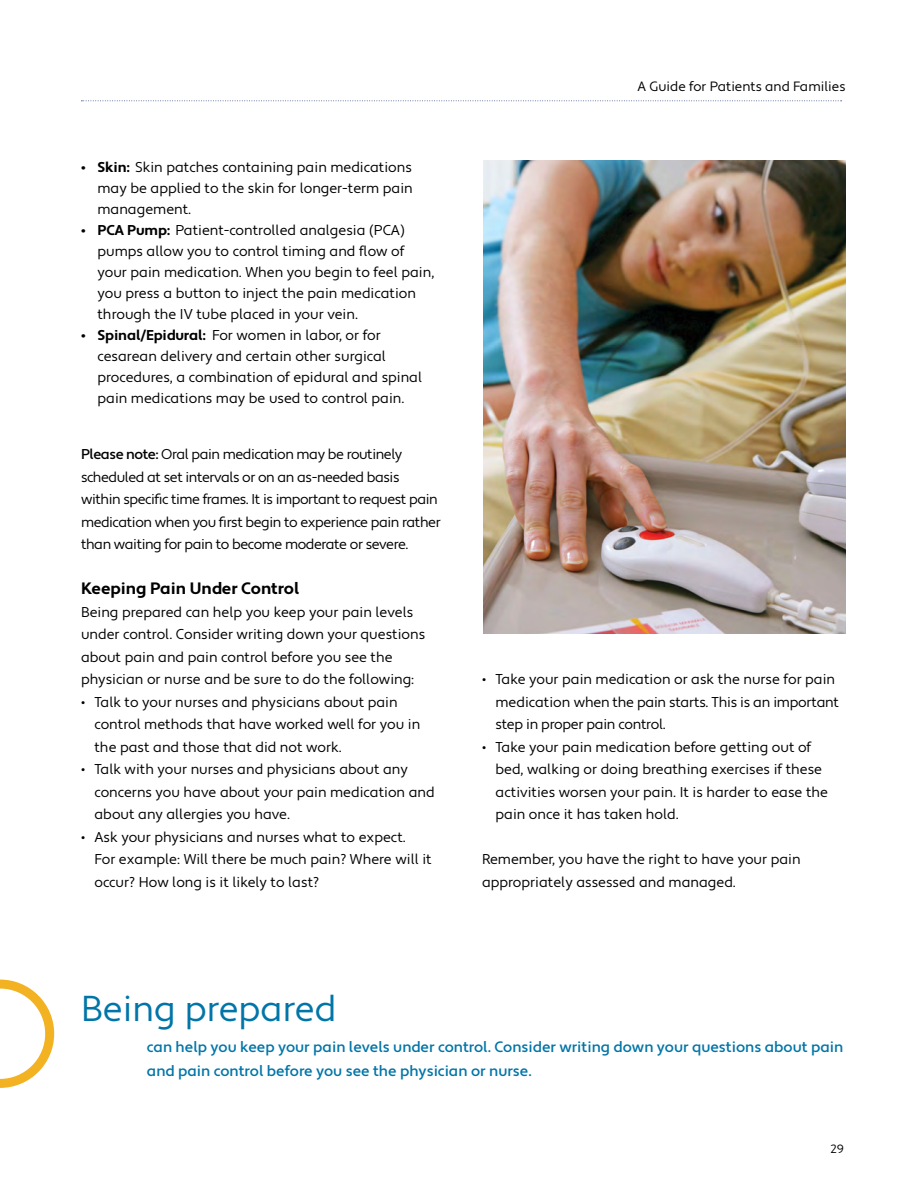
<style>
.page{position:relative;width:918px;height:1188px;background:#fff}
.page>*{position:absolute;margin:0;border:0;box-sizing:border-box;transform-origin:0 0}
.t1{font:36px "Apertura";color:#0075a8}
.t2{font:700 16.5px "Apertura";color:#000}
.t3{font:500 15px/24px "Apertura";color:#0075a8}
.t4{font:14.25px/22.5px "Apertura";color:#000}
.t5{font:14.25px/22.5px "Apertura";letter-spacing:-.03em;color:#000}
.t6{font:14.25px/22.5px "Apertura";letter-spacing:-.02em;color:#000}
.t7{font:13.5px "Apertura";color:#000}
.t8{font:12px "Apertura";color:#000}
.s1{font-weight:700}
.s2{font-weight:500}
</style>
<div class="page">
<svg style="left:81px;top:100px;width:761px;height:1px"></svg>
<img style="left:484px;top:161px;width:362px;height:473px">
<svg style="left:0;top:980px;width:54px;height:108px"></svg>
<p class="t4" style="left:98px;top:157px;width:317px;line-height:21.3px;text-align:justify;text-indent:-17px"><span class="s1">• Skin:</span> Skin patches containing pain medications may be applied to the skin for longer-term pain management.</p>
<p class="t4" style="left:98px;top:220px;width:338px;line-height:21px;text-indent:-17px"><span class="s1">• PCA Pump:</span> Patient-controlled analgesia (PCA) pumps allow you to control timing and flow of your pain medication. When you begin to feel pain, you press a button to inject the pain medication through the IV tube placed in your vein.</p>
<p class="t4" style="left:98px;top:325px;width:326px;line-height:21px;text-indent:-17px"><span class="s1">• Spinal/Epidural:</span> For women in labor, or for cesarean delivery and certain other surgical procedures, a combination of epidural and spinal pain medications may be used to control pain.</p>
<p class="t5" style="left:81px;top:443px;width:361px"><span class="s2">Please note:</span> Oral pain medication may be routinely scheduled at set intervals or on an as-needed basis within specific time frames. It is important to request pain medication when you first begin to experience pain rather than waiting for pain to become moderate or severe.</p>
<p class="t2" style="left:81px;top:578px;width:220px">Keeping Pain Under Control</p>
<p class="t4" style="left:81px;top:601px;width:346px">Being prepared can help you keep your pain levels under control. Consider writing down your questions about pain and pain control before you see the physician or nurse and be sure to do the following:</p>
<p class="t4" style="left:94px;top:691px;width:327px;text-indent:-13px">• Talk to your nurses and physicians about pain control methods that have worked well for you in the past and those that did not work.</p>
<p class="t4" style="left:94px;top:758px;width:342px;text-indent:-13px">• Talk with your nurses and physicians about any concerns you have about your pain medication and about any allergies you have.</p>
<p class="t4" style="left:94px;top:826px;width:339px;text-indent:-13px">• Ask your physicians and nurses what to expect.<br>For example: Will there be much pain? Where will it occur? How long is it likely to last?</p>
<p class="t7" style="left:638px;top:78px;width:210px">A Guide for Patients and Families</p>
<p class="t6" style="left:495px;top:668px;width:345px;text-indent:-13px">• Take your pain medication or ask the nurse for pain medication when the pain starts. This is an important step in proper pain control.</p>
<p class="t4" style="left:495px;top:736px;width:334px;text-indent:-13px">• Take your pain medication before getting out of bed, walking or doing breathing exercises if these activities worsen your pain. It is harder to ease the pain once it has taken hold.</p>
<p class="t4" style="left:482px;top:848px;width:320px">Remember, you have the right to have your pain appropriately assessed and managed.</p>
<h1 class="t1" style="left:81px;top:987px;width:257px">Being prepared</h1>
<p class="t3" style="left:147px;top:1035px;width:698px">can help you keep your pain levels under control. Consider writing down your questions about pain and pain control before you see the physician or nurse.</p>
<p class="t8" style="left:830px;top:1142px;width:15px">29</p>
</div>
